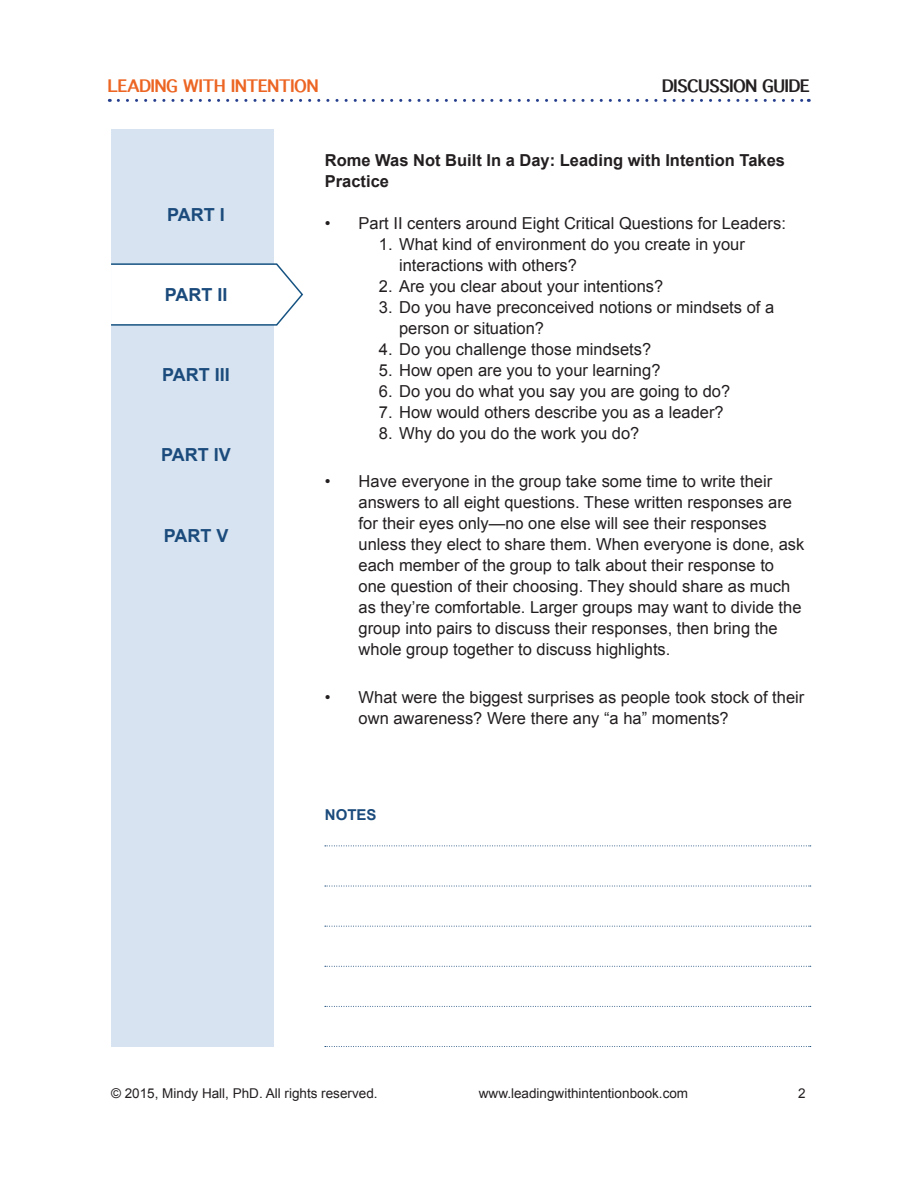
<style>
.page{position:relative;width:918px;height:1188px;background:#fff}
.page>*{position:absolute;margin:0;border:0;box-sizing:border-box;transform-origin:0 0}
.t1{font:700 18px "Arial";color:#1b4b7c}
.t2{font:16.5px/21px "Arial";color:#231f20}
.t3{font:700 16.5px/21px "Arial";color:#231f20}
.t4{font:700 16.5px "Thonburi";color:#ec6523}
.t5{font:700 16.5px "Thonburi";color:#231f20}
.t6{font:700 15px "Arial";color:#1b4b7c}
.t7{font:13.5px "Arial";color:#231f20}
</style>
<div class="page">
<svg style="left:118px;top:99px;width:691px;height:3px"></svg>
<div style="left:111px;top:129px;width:163px;height:918px;background:#d7e3f0"></div>
<svg style="left:111px;top:263px;width:192px;height:63px;background:#f2f5f8"></svg>
<svg style="left:325px;top:1006px;width:486px;height:1px"></svg>
<svg style="left:325px;top:1046px;width:486px;height:1px"></svg>
<svg style="left:325px;top:966px;width:486px;height:1px"></svg>
<svg style="left:325px;top:926px;width:486px;height:1px"></svg>
<svg style="left:325px;top:886px;width:486px;height:1px"></svg>
<svg style="left:325px;top:846px;width:486px;height:1px"></svg>
<p class="t4" style="left:108px;top:77px;width:212px">LEADING WITH INTENTION</p>
<p class="t5" style="left:662px;top:77px;width:149px">DISCUSSION GUIDE</p>
<p class="t1" style="left:167px;top:203px;width:59px">PART I</p>
<p class="t1" style="left:165px;top:283px;width:64px">PART II</p>
<p class="t1" style="left:162px;top:363px;width:69px">PART III</p>
<p class="t1" style="left:161px;top:443px;width:71px">PART IV</p>
<p class="t1" style="left:164px;top:523px;width:66px">PART V</p>
<p class="t3" style="left:325px;top:150px;width:462px">Rome Was Not Built In a Day: Leading with Intention Takes<br>Practice</p>
<p class="t2" style="left:325px;top:213px;width:463px">• Part II centers around Eight Critical Questions for Leaders:</p>
<p class="t2" style="left:399px;top:234px;width:347px;text-indent:-20px">1. What kind of environment do you create in your interactions with others?</p>
<p class="t2" style="left:379px;top:276px;width:286px">2. Are you clear about your intentions?</p>
<p class="t2" style="left:399px;top:297px;width:377px;text-indent:-20px">3. Do you have preconceived notions or mindsets of a person or situation?</p>
<p class="t2" style="left:379px;top:339px;width:274px">4. Do you challenge those mindsets?</p>
<p class="t2" style="left:379px;top:360px;width:283px">5. How open are you to your learning?</p>
<p class="t2" style="left:379px;top:381px;width:353px">6. Do you do what you say you are going to do?</p>
<p class="t2" style="left:379px;top:402px;width:346px">7. How would others describe you as a leader?</p>
<p class="t2" style="left:379px;top:423px;width:262px">8. Why do you do the work you do?</p>
<p class="t2" style="left:359px;top:471px;width:447px;text-indent:-34px">• Have everyone in the group take some time to write their answers to all eight questions. These written responses are for their eyes only—no one else will see their responses unless they elect to share them. When everyone is done, ask each member of the group to talk about their response to one question of their choosing. They should share as much as they’re comfortable. Larger groups may want to divide the group into pairs to discuss their responses, then bring the whole group together to discuss highlights.</p>
<p class="t2" style="left:359px;top:687px;width:447px;text-indent:-34px">• What were the biggest surprises as people took stock of their own awareness? Were there any “a ha” moments?</p>
<p class="t6" style="left:325px;top:805px;width:53px">NOTES</p>
<p class="t7" style="left:111px;top:1084px;width:268px">© 2015, Mindy Hall, PhD. All rights reserved.</p>
<p class="t7" style="left:479px;top:1084px;width:211px">www.leadingwithintentionbook.com</p>
<p class="t7" style="left:798px;top:1084px;width:9px">2</p>
</div>
